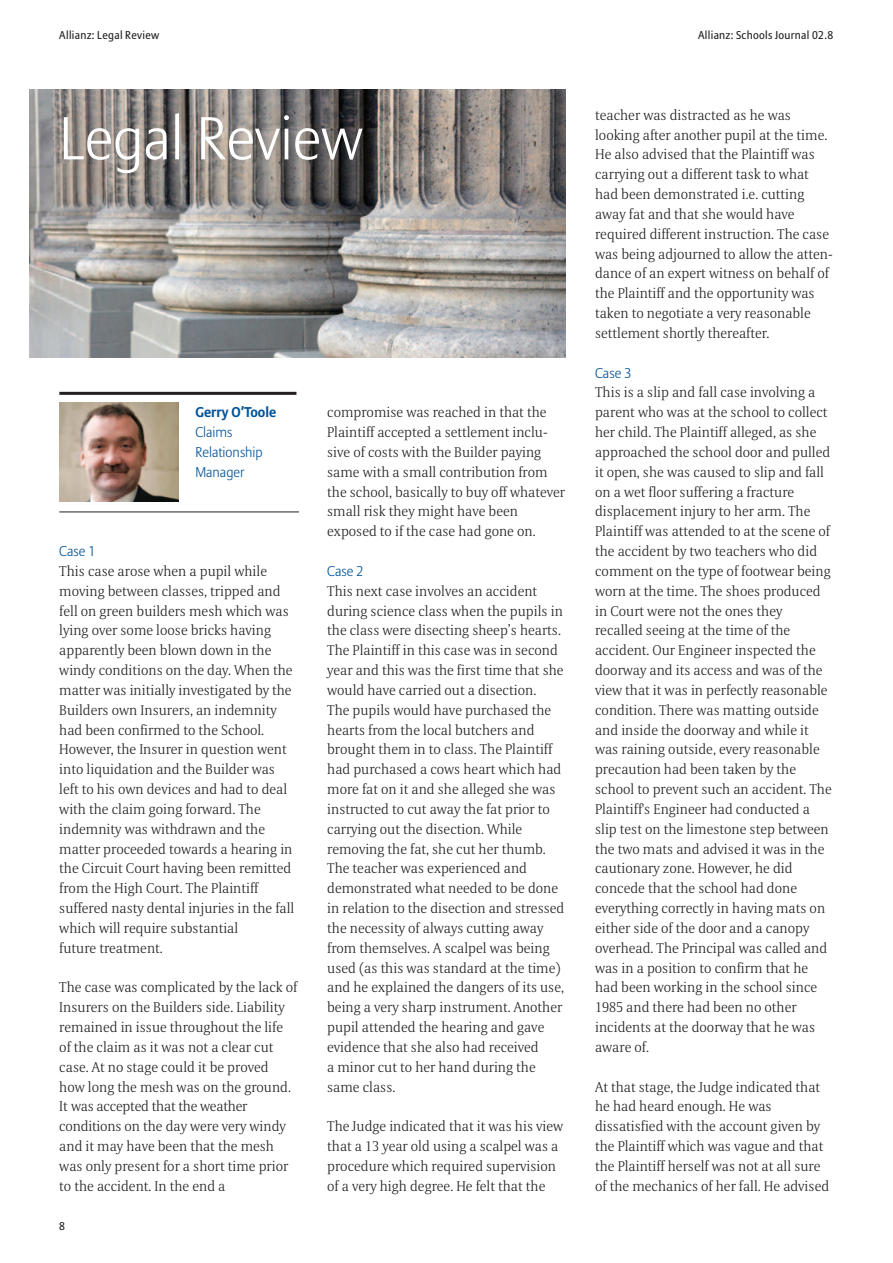
<style>
.page{position:relative;width:893px;height:1263px;background:#fff}
.page>*{position:absolute;margin:0;border:0;box-sizing:border-box;transform-origin:0 0}
.t1{font:300 60px "Allianz Sans";color:#fff}
.t2{font:300 14.1px/19.8px "Allianz Serif";color:#231f20}
.t3{font:300 14.1px/19.8px "Allianz Sans";color:#015399}
.t4{font:700 14.1px "Allianz Sans";color:#015399}
.t5{font:11.25px "Allianz Sans";letter-spacing:.025em;color:#231f20}
</style>
<div class="page">
<img style="left:30px;top:90px;width:535px;height:268px">
<img style="left:59px;top:403px;width:119px;height:99px">
<hr style="left:59px;top:392px;width:237px;height:3px;background:#231f20">
<hr style="left:59px;top:512px;width:240px;height:1px;background:#231f20">
<p class="t5" style="left:59px;top:30px;width:101px">Allianz: Legal Review</p>
<p class="t5" style="left:698px;top:30px;width:137px">Allianz: Schools Journal 02.8</p>
<h1 class="t1" style="left:59px;top:113px;width:305px">Legal Review</h1>
<p class="t4" style="left:195px;top:406px;width:82px">Gerry O’Toole</p>
<p class="t3" style="left:195px;top:423px;width:69px">Claims<br>Relationship<br>Manager</p>
<p class="t3" style="left:59px;top:542px;width:38px">Case 1</p>
<p class="t2" style="left:59px;top:562px;width:237px">This case arose when a pupil while moving between classes, tripped and fell on green builders mesh which was lying over some loose bricks having apparently been blown down in the windy conditions on the day. When the matter was initially investigated by the Builders own Insurers, an indemnity had been confirmed to the School.<br>However, the Insurer in question went into liquidation and the Builder was left to his own devices and had to deal with the claim going forward. The indemnity was withdrawn and the matter proceeded towards a hearing in the Circuit Court having been remitted from the High Court. The Plaintiff suffered nasty dental injuries in the fall which will require substantial<br>future treatment.</p>
<p class="t2" style="left:59px;top:979px;width:240px">The case was complicated by the lack of Insurers on the Builders side. Liability remained in issue throughout the life of the claim as it was not a clear cut case. At no stage could it be proved how long the mesh was on the ground.<br>It was accepted that the weather conditions on the day were very windy and it may have been that the mesh was only present for a short time prior to the accident. In the end a</p>
<p class="t5" style="left:59px;top:1221px;width:7px">8</p>
<p class="t2" style="left:327px;top:403px;width:239px">compromise was reached in that the Plaintiff accepted a settlement inclu&shy;sive of costs with the Builder paying same with a small contribution from the school, basically to buy off whatever small risk they might have been exposed to if the case had gone on.</p>
<p class="t3" style="left:327px;top:562px;width:38px">Case 2</p>
<p class="t2" style="left:327px;top:582px;width:239px">This next case involves an accident during science class when the pupils in the class were disecting sheep’s hearts.<br>The Plaintiff in this case was in second year and this was the first time that she would have carried out a disection.<br>The pupils would have purchased the hearts from the local butchers and brought them in to class. The Plaintiff had purchased a cows heart which had more fat on it and she alleged she was instructed to cut away the fat prior to carrying out the disection. While removing the fat, she cut her thumb.<br>The teacher was experienced and demonstrated what needed to be done in relation to the disection and stressed the necessity of always cutting away from themselves. A scalpel was being used (as this was standard at the time) and he explained the dangers of its use, being a very sharp instrument. Another pupil attended the hearing and gave evidence that she also had received<br>a minor cut to her hand during the same class.</p>
<p class="t2" style="left:327px;top:1117px;width:237px">The Judge indicated that it was his view that a 13 year old using a scalpel was a procedure which required supervision of a very high degree. He felt that the</p>
<p class="t2" style="left:595px;top:106px;width:239px">teacher was distracted as he was looking after another pupil at the time.<br>He also advised that the Plaintiff was carrying out a different task to what had been demonstrated i.e. cutting away fat and that she would have required different instruction. The case was being adjourned to allow the atten&shy;dance of an expert witness on behalf of the Plaintiff and the opportunity was taken to negotiate a very reasonable settlement shortly thereafter.</p>
<p class="t3" style="left:595px;top:364px;width:38px">Case 3</p>
<p class="t2" style="left:595px;top:384px;width:238px">This is a slip and fall case involving a parent who was at the school to collect her child. The Plaintiff alleged, as she approached the school door and pulled it open, she was caused to slip and fall on a wet floor suffering a fracture displacement injury to her arm. The Plaintiff was attended to at the scene of the accident by two teachers who did comment on the type of footwear being worn at the time. The shoes produced in Court were not the ones they recalled seeing at the time of the accident. Our Engineer inspected the doorway and its access and was of the view that it was in perfectly reasonable condition. There was matting outside and inside the doorway and while it was raining outside, every reasonable precaution had been taken by the school to prevent such an accident. The Plaintiff's Engineer had conducted a slip test on the limestone step between the two mats and advised it was in the cautionary zone. However, he did concede that the school had done everything correctly in having mats on either side of the door and a canopy overhead. The Principal was called and was in a position to confirm that he had been working in the school since 1985 and there had been no other incidents at the doorway that he was aware of.</p>
<p class="t2" style="left:595px;top:1078px;width:236px">At that stage, the Judge indicated that he had heard enough. He was dissatisfied with the account given by the Plaintiff which was vague and that the Plaintiff herself was not at all sure of the mechanics of her fall. He advised</p>
</div>
